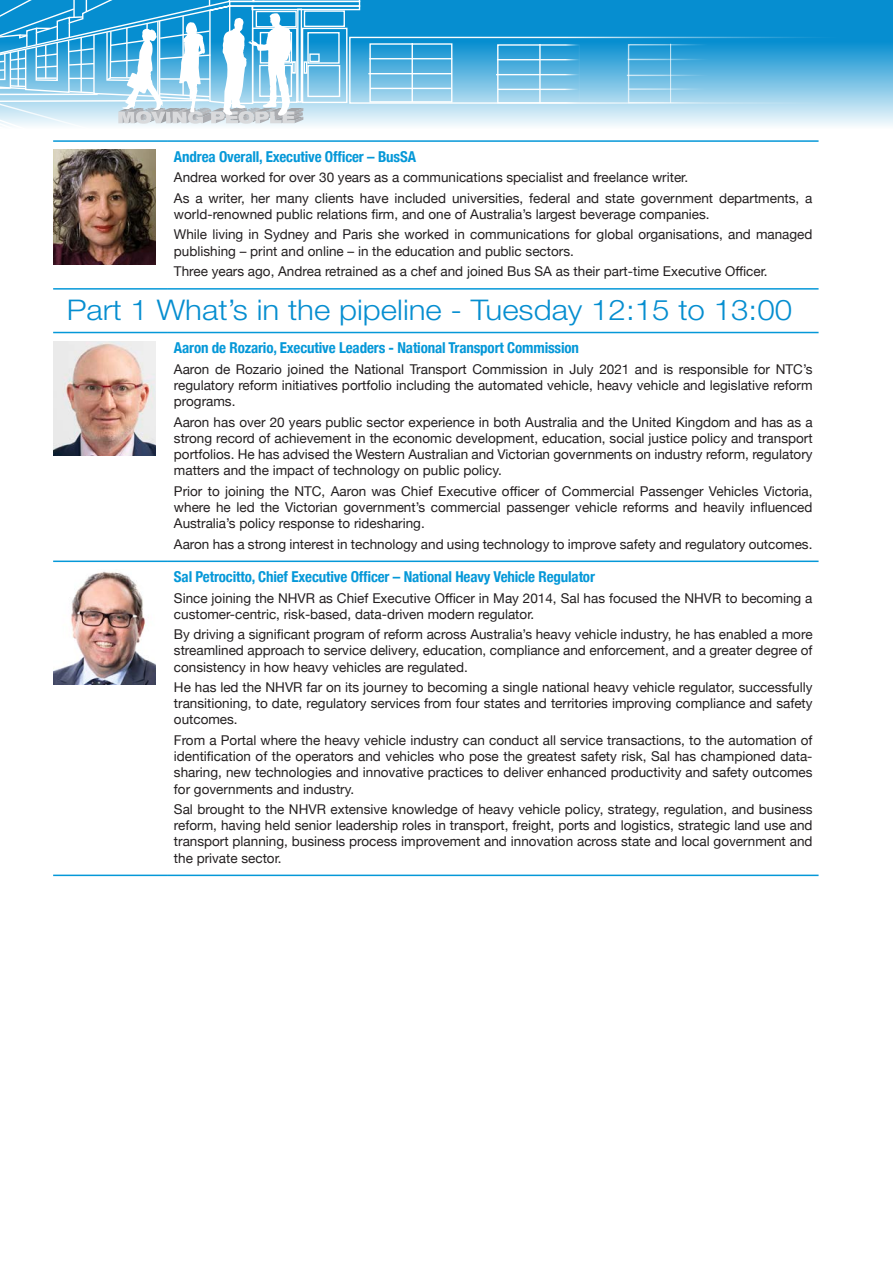
<style>
.page{position:relative;width:893px;height:1263px;background:#fff}
.page>*{position:absolute;margin:0;border:0;box-sizing:border-box;transform-origin:0 0}
.t1{font:300 28.5px "Helvetica Neue";color:#068ed0;scale:1.1 1}
.t2{font:700 condensed 15px "Helvetica Neue";letter-spacing:-.01em;color:#0598d8}
.t3{font:13.5px/16.2px "Helvetica Neue";color:#231f20;text-align:justify}
</style>
<div class="page">
<svg style="left:796px;top:0;width:97px;height:126px;background:#55b2de"></svg>
<svg style="left:0;top:0;width:796px;height:126px;background:#6fbce2"></svg>
<hr style="left:53px;top:140px;width:115px;height:2px;background:#0598d8">
<hr style="left:168px;top:140px;width:651px;height:2px;background:#0598d8">
<hr style="left:53px;top:288px;width:115px;height:2px;background:#0598d8">
<hr style="left:168px;top:288px;width:651px;height:2px;background:#0598d8">
<hr style="left:53px;top:332px;width:115px;height:1px;background:#0598d8">
<hr style="left:168px;top:332px;width:651px;height:1px;background:#0598d8">
<hr style="left:53px;top:560px;width:115px;height:2px;background:#0598d8">
<hr style="left:168px;top:560px;width:651px;height:2px;background:#0598d8">
<hr style="left:53px;top:874px;width:115px;height:2px;background:#0598d8">
<hr style="left:168px;top:874px;width:651px;height:2px;background:#0598d8">
<img style="left:53px;top:150px;width:102px;height:114px">
<img style="left:53px;top:341px;width:102px;height:115px">
<img style="left:53px;top:571px;width:102px;height:114px">
<p class="t2" style="left:174px;top:144px;width:244px">Andrea Overall, Executive Officer – BusSA</p>
<p class="t3" style="left:174px;top:168px;width:640px;line-height:20.4px">Andrea worked for over 30 years as a communications specialist and freelance writer.<br>As a writer, her many clients have included universities, federal and state government departments, a</p>
<p class="t3" style="left:174px;top:205px;width:640px;line-height:20.4px">world-renowned public relations firm, and one of Australia’s largest beverage companies.<br>While living in Sydney and Paris she worked in communications for global organisations, and managed</p>
<p class="t3" style="left:174px;top:241px;width:595px;line-height:20.4px">publishing – print and online – in the education and public sectors.<br>Three years ago, Andrea retrained as a chef and joined Bus SA as their part-time Executive Officer.</p>
<h1 class="t1" style="left:67px;top:292px;width:661px">Part 1 What’s in the pipeline - Tuesday 12:15 to 13:00</h1>
<p class="t2" style="left:174px;top:335px;width:407px">Aaron de Rozario, Executive Leaders - National Transport Commission</p>
<p class="t3" style="left:174px;top:362px;width:640px">Aaron de Rozario joined the National Transport Commission in July 2021 and is responsible for NTC’s regulatory reform initiatives portfolio including the automated vehicle, heavy vehicle and legislative reform programs.</p>
<p class="t3" style="left:174px;top:414px;width:640px">Aaron has over 20 years public sector experience in both Australia and the United Kingdom and has as a strong record of achievement in the economic development, education, social justice policy and transport portfolios. He has advised the Western Australian and Victorian governments on industry reform, regulatory matters and the impact of technology on public policy.</p>
<p class="t3" style="left:174px;top:484px;width:640px">Prior to joining the NTC, Aaron was Chief Executive officer of Commercial Passenger Vehicles Victoria, where he led the Victorian government’s commercial passenger vehicle reforms and heavily influenced Australia’s policy response to ridesharing.</p>
<p class="t3" style="left:174px;top:536px;width:640px">Aaron has a strong interest in technology and using technology to improve safety and regulatory outcomes.</p>
<p class="t2" style="left:174px;top:564px;width:423px">Sal Petrocitto, Chief Executive Officer – National Heavy Vehicle Regulator</p>
<p class="t3" style="left:174px;top:590px;width:640px">Since joining the NHVR as Chief Executive Officer in May 2014, Sal has focused the NHVR to becoming a customer-centric, risk-based, data-driven modern regulator.</p>
<p class="t3" style="left:174px;top:627px;width:640px">By driving a significant program of reform across Australia’s heavy vehicle industry, he has enabled a more streamlined approach to service delivery, education, compliance and enforcement, and a greater degree of consistency in how heavy vehicles are regulated.</p>
<p class="t3" style="left:174px;top:680px;width:640px">He has led the NHVR far on its journey to becoming a single national heavy vehicle regulator, successfully transitioning, to date, regulatory services from four states and territories improving compliance and safety outcomes.</p>
<p class="t3" style="left:174px;top:733px;width:640px">From a Portal where the heavy vehicle industry can conduct all service transactions, to the automation of identification of the operators and vehicles who pose the greatest safety risk, Sal has championed data&shy;sharing, new technologies and innovative practices to deliver enhanced productivity and safety outcomes for governments and industry.</p>
<p class="t3" style="left:174px;top:802px;width:640px">Sal brought to the NHVR extensive knowledge of heavy vehicle policy, strategy, regulation, and business reform, having held senior leadership roles in transport, freight, ports and logistics, strategic land use and transport planning, business process improvement and innovation across state and local government and the private sector.</p>
</div>
